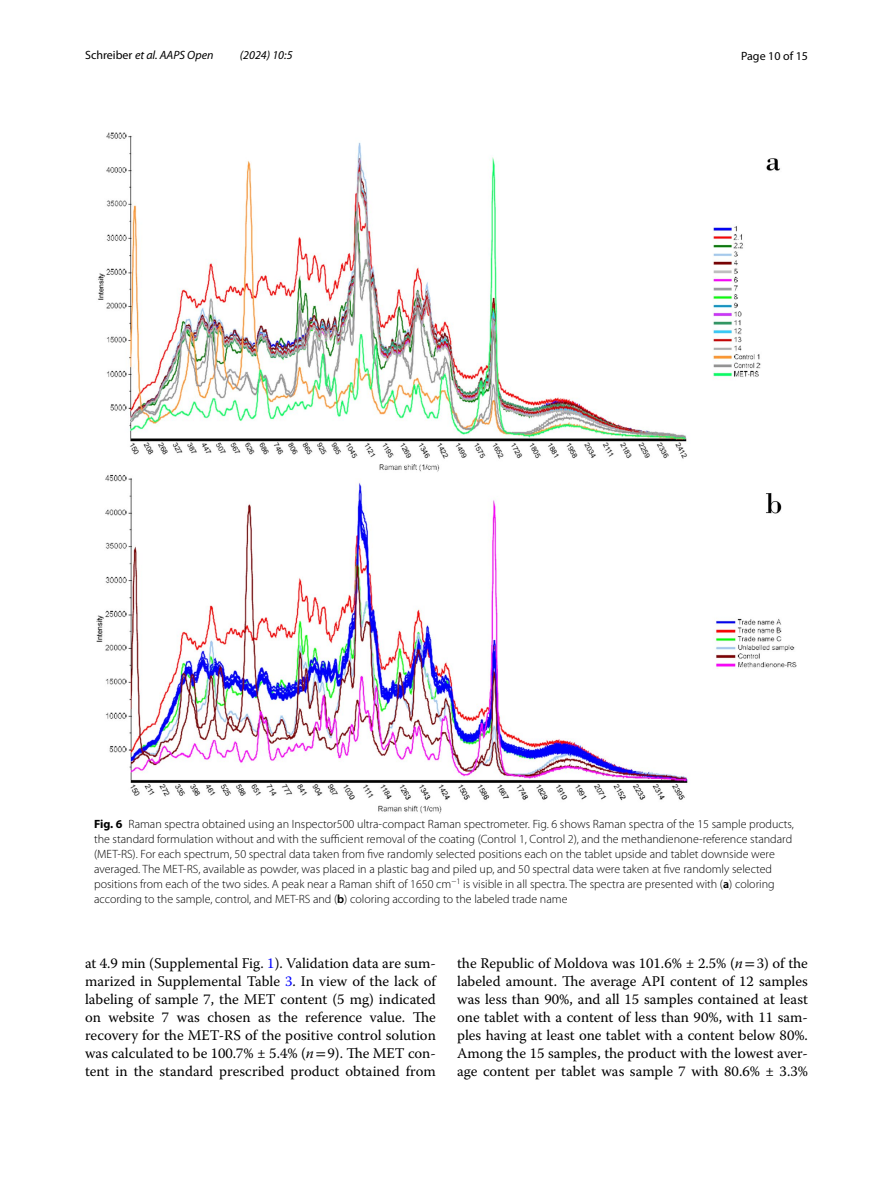
<style>
.page{position:relative;width:893px;height:1187px;background:#fff}
.page>*{position:absolute;margin:0;border:0;box-sizing:border-box;transform-origin:0 0}
.t1{font:14.7px/18px "Warnock Pro";color:#000;text-align:justify}
.t2{font:300 12px/15px "Myriad Pro";color:#000}
.t3{font:italic 12px "Myriad Pro";color:#000}
.t4{font:12px "Myriad Pro";color:#000}
.s1{font-style:normal}
.s2{font-weight:700}
.s3{font-weight:600}
.s4{color:#00f}
.s5{font-style:italic}
.s6{font-family:"STIX"}
</style>
<div class="page">
<img style="left:96px;top:133px;width:701px;height:680px">
<p class="t3" style="left:85px;top:48px;width:130px"><span class="s1">Schreiber</span> et al. AAPS Open</p>
<p class="t3" style="left:240px;top:48px;width:54px">(2024) 10:5</p>
<p class="t4" style="left:741px;top:48px;width:68px">Page 10 of 15</p>
<p class="t2" style="left:94px;top:817px;width:701px"><span class="s2">Fig. 6</span> Raman spectra obtained using an Inspector500 ultra-compact Raman spectrometer. Fig. 6 shows Raman spectra of the 15 sample products, the standard formulation without and with the sufficient removal of the coating (Control 1, Control 2), and the methandienone-reference standard (MET-RS). For each spectrum, 50 spectral data taken from five randomly selected positions each on the tablet upside and tablet downside were averaged. The MET-RS, available as powder, was placed in a plastic bag and piled up, and 50 spectral data were taken at five randomly selected positions from each of the two sides. A peak near a Raman shift of 1650 cm<sup>−1</sup> is visible in all spectra. The spectra are presented with (<span class="s3">a</span>) coloring according to the sample, control, and MET-RS and (<span class="s3">b</span>) coloring according to the labeled trade name</p>
<p class="t1" style="left:85px;top:953px;width:352px">at 4.9 min (Supplemental Fig. <span class="s4">1</span>). Validation data are sum&shy;marized in Supplemental Table <span class="s4">3</span>. In view of the lack of labeling of sample 7, the MET content (5 mg) indicated on website 7 was chosen as the reference value. The recovery for the MET-RS of the positive control solution was calculated to be 100.7% ± 5.4% (<span class="s5">n</span><span class="s6">=</span>9). The MET con&shy;tent in the standard prescribed product obtained from</p>
<p class="t1" style="left:457px;top:953px;width:352px">the Republic of Moldova was 101.6% ± 2.5% (<span class="s5">n</span><span class="s6">=</span>3) of the labeled amount. The average API content of 12 samples was less than 90%, and all 15 samples contained at least one tablet with a content of less than 90%, with 11 sam&shy;ples having at least one tablet with a content below 80%.<br>Among the 15 samples, the product with the lowest aver&shy;age content per tablet was sample 7 with 80.6% ± 3.3%</p>
</div>
